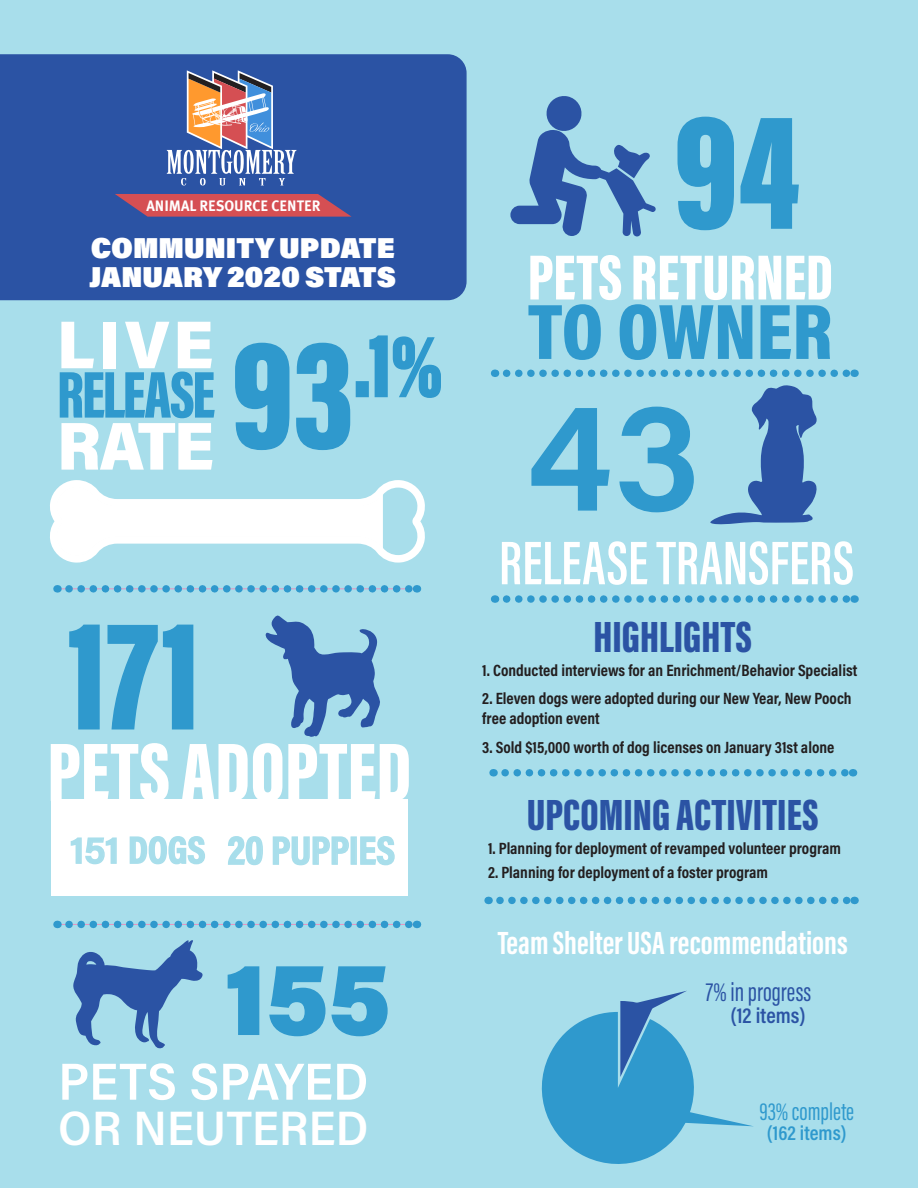
<style>
.page{position:relative;width:918px;height:1188px;background:#fff}
.page>*{position:absolute;margin:0;border:0;box-sizing:border-box;transform-origin:0 0}
.t1{font:900 163.65px "Acumin Pro Extra Cond";color:#2f99cd}
.t2{font:900 154.5px "Acumin Pro Extra Cond";color:#2f99cd}
.t3{font:600 145.95px "Acumin Pro";color:#2f99cd}
.t4{font:900 97.5px "Acumin Pro";color:#2f99cd}
.t5{font:900 90.15px "Acumin Pro Extra Cond";color:#2f99cd}
.t6{font:900 85.2px "Acumin Pro Extra Cond";color:#fff}
.t7{font:900 79.5px "Acumin Pro Cond";letter-spacing:-.005em;color:#2f99cd}
.t8{font:900 67.95px "Acumin Pro Semi Cond";letter-spacing:.02em;color:#fff}
.t9{font:900 67.95px "Acumin Pro Extra Cond";letter-spacing:-.03em;color:#2f99cd}
.t10{font:900 65.7px "Acumin Pro Extra Cond";color:#fff}
.t11{font:600 63.45px "Acumin Pro Extra Cond";color:#fff}
.t12{font:600 52.2px "Acumin Pro Semi Cond";color:#fff}
.t13{font:600 48.45px "Acumin Pro Semi Cond";color:#fff}
.t14{font:900 45px "Acumin Pro Extra Cond";color:#2b53a4}
.t15{font:700 39.9px "Acumin Pro Cond";color:#a8deeb}
.t16{font:700 33px "Acumin Pro Extra Cond";color:#fff}
.t17{font:900 28.95px/29.2px "Acumin Pro Semi Cond";color:#fff}
.t18{font:27px "Acumin Pro Extra Cond";color:#2b53a4}
.t19{font:25.35px "Acumin Pro Extra Cond";color:#2f99cd}
.t20{font:600 21.9px "Acumin Pro Cond";color:#2b53a4}
.t21{font:600 20.55px "Acumin Pro Cond";color:#2f99cd}
.t22{font:700 16.5px/19.8px "Acumin Pro Cond";color:#231f20}
.t23{font:700 15.15px "Meta Plus";color:#fff;scale:.96 1}
.s1{font-size:154.5px}
.s2{font-family:"Acumin Pro";font-weight:600;font-size:36px}
.s3{font-size:38.4px}
</style>
<div class="page">
<div style="left:0;top:0;width:918px;height:1187px;background:#a8deeb"></div>
<div style="left:0;top:54px;width:467px;height:246px;background:#2b53a4"></div>
<svg style="left:235px;top:342px;width:116px;height:108px"></svg>
<div style="left:356px;top:381px;width:13px;height:16px;border:2px solid #2f99cd"></div>
<svg style="left:369px;top:335px;width:72px;height:63px"></svg>
<svg style="left:69px;top:585px;width:342px;height:8px"></svg>
<svg style="left:505px;top:769px;width:342px;height:8px"></svg>
<svg style="left:500px;top:897px;width:348px;height:7px"></svg>
<svg style="left:507px;top:595px;width:341px;height:8px"></svg>
<svg style="left:507px;top:370px;width:341px;height:7px"></svg>
<svg style="left:69px;top:921px;width:342px;height:7px"></svg>
<svg style="left:69px;top:624px;width:31px;height:106px"></svg>
<svg style="left:107px;top:624px;width:87px;height:106px"></svg>
<svg style="left:677px;top:116px;width:122px;height:115px"></svg>
<svg style="left:531px;top:408px;width:79px;height:103px"></svg>
<svg style="left:619px;top:406px;width:75px;height:107px"></svg>
<svg style="left:227px;top:966px;width:33px;height:69px"></svg>
<svg style="left:269px;top:966px;width:119px;height:71px"></svg>
<svg style="left:510px;top:96px;width:146px;height:140px"></svg>
<svg style="left:710px;top:385px;width:107px;height:140px"></svg>
<div style="left:51px;top:799px;width:357px;height:97px;background:#fff"></div>
<svg style="left:70px;top:837px;width:47px;height:28px"></svg>
<svg style="left:129px;top:836px;width:76px;height:29px"></svg>
<svg style="left:228px;top:836px;width:35px;height:30px"></svg>
<svg style="left:272px;top:836px;width:77px;height:30px"></svg>
<div style="left:351px;top:836px;width:6px;height:29px;border:2px solid #a8deeb"></div>
<svg style="left:360px;top:836px;width:35px;height:30px"></svg>
<svg style="left:50px;top:480px;width:375px;height:83px"></svg>
<svg style="left:115px;top:194px;width:237px;height:23px;background:#ba4f5f"></svg>
<svg style="left:167px;top:70px;width:130px;height:115px;background:#7881a8"></svg>
<svg style="left:73px;top:940px;width:130px;height:108px"></svg>
<svg style="left:265px;top:615px;width:115px;height:122px"></svg>
<svg style="left:541px;top:991px;width:212px;height:173px"></svg>
<p class="t23" style="left:147px;top:197px;width:183px">ANIMAL RESOURCE CENTER</p>
<h3 class="t17" style="left:89px;top:232px;width:308px">COMMUNITY UPDATE<br>JANUARY 2020 STATS</h3>
<h3 class="t8" style="left:57px;top:297px;width:158px">LIVE</h3>
<h3 class="t9" style="left:57px;top:353px;width:160px">RELEASE</h3>
<h3 class="t8" style="left:57px;top:398px;width:159px">RATE</h3>
<h3 class="t5" style="left:232px;top:311px;width:212px"><span class="s1">93</span>.1%</h3>
<h2 class="t2" style="left:68px;top:582px;width:133px">171</h2>
<h3 class="t6" style="left:47px;top:720px;width:366px">PETS ADOPTED</h3>
<h3 class="t15" style="left:70px;top:824px;width:326px"><span class="s2">151</span> <span class="s3">DOGS</span> 20 PUPPIES</h3>
<h3 class="t4" style="left:225px;top:931px;width:167px">155</h3>
<h3 class="t12" style="left:58px;top:1045px;width:312px">PETS SPAYED</h3>
<h3 class="t13" style="left:58px;top:1094px;width:312px">OR NEUTERED</h3>
<h1 class="t1" style="left:674px;top:73px;width:128px">94</h1>
<h3 class="t10" style="left:528px;top:237px;width:307px">PETS RETURNED</h3>
<h3 class="t7" style="left:528px;top:280px;width:306px">TO OWNER</h3>
<h3 class="t3" style="left:527px;top:357px;width:175px">43</h3>
<h3 class="t11" style="left:499px;top:524px;width:357px">RELEASE TRANSFERS</h3>
<h3 class="t14" style="left:594px;top:609px;width:160px">HIGHLIGHTS</h3>
<p class="t22" style="left:482px;top:660px;width:377px">1. Conducted interviews for an Enrichment/Behavior Specialist</p>
<p class="t22" style="left:482px;top:688px;width:371px">2. Eleven dogs were adopted during our New Year, New Pooch free adoption event</p>
<p class="t22" style="left:482px;top:737px;width:354px">3. Sold $15,000 worth of dog licenses on January 31st alone</p>
<h3 class="t14" style="left:527px;top:787px;width:294px">UPCOMING ACTIVITIES</h3>
<p class="t22" style="left:488px;top:838px;width:354px">1. Planning for deployment of revamped volunteer program</p>
<p class="t22" style="left:488px;top:862px;width:282px">2. Planning for deployment of a foster program</p>
<h3 class="t16" style="left:498px;top:922px;width:352px">Team Shelter USA recommendations</h3>
<h3 class="t18" style="left:706px;top:975px;width:107px">7% in progress</h3>
<h3 class="t20" style="left:730px;top:1001px;width:77px">(12 items)</h3>
<h3 class="t19" style="left:759px;top:1096px;width:96px">93% complete</h3>
<p class="t21" style="left:767px;top:1119px;width:81px">(162 items)</p>
</div>
